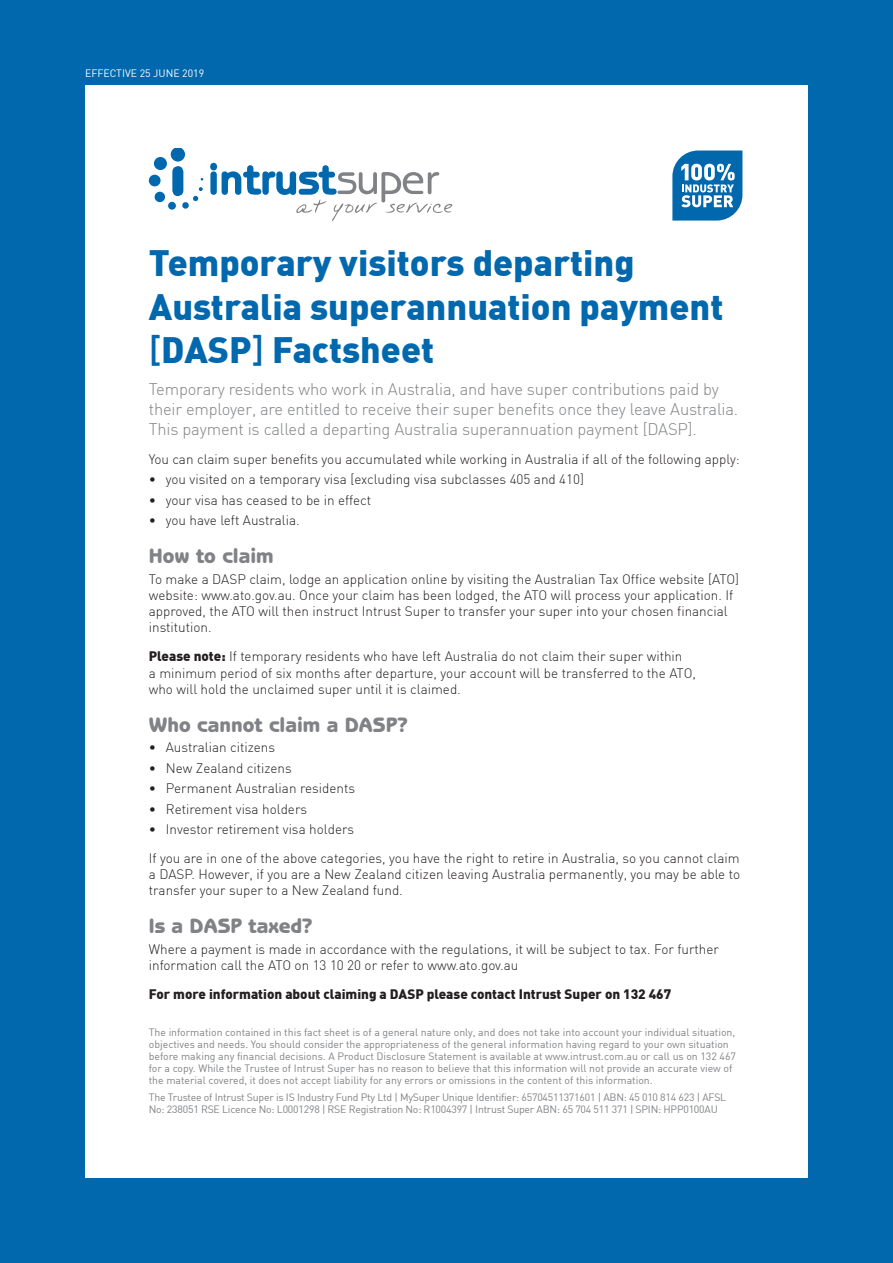
<style>
.page{position:relative;width:893px;height:1263px;background:#0168ae}
.page>*{position:absolute;margin:0;border:0;box-sizing:border-box;transform-origin:0 0}
.Headline_MED_Aqua{font:900 36px/43.2px "DIN";color:#0168ae}
.Subhead_Graphite{font:800 21px "Benguiat Gothic Std";color:#808285}
.Body_Copy_Light{font:300 16.5px/19.8px "DIN";letter-spacing:-.01em;color:#808285}
.Body_Copy_Light-2{font:300 13.5px/16.2px "DIN";color:#231f20}
.Bullet_Copy_Light{font:300 13.5px "DIN";color:#231f20}
.Body_Copy_Light-3{font:900 13.5px "DIN";color:#231f20}
.Legal_Copy{font:10.5px/12px "DIN";color:#808285}
.Legal_Copy-2{font:10.5px/12px "DIN";letter-spacing:-.02em;color:#808285}
.Legal_Copy-3{font:10.5px "DIN";color:#fff}
.s1{font-weight:500}
.s2{font-weight:900}
</style>
<div class="page">
<div style="left:85px;top:85px;width:723px;height:1093px;background:#fff"></div>
<svg style="left:210px;top:163px;width:242px;height:57px"></svg>
<svg style="left:171px;top:149px;width:14px;height:13px"></svg>
<div style="left:172px;top:166px;width:11px;height:30px;background:#0168ae;border-radius:6px"></div>
<div style="left:154px;top:157px;width:13px;height:13px;background:#0168ae;border-radius:50%"></div>
<div style="left:149px;top:175px;width:12px;height:11px;background:#0168ae;border-radius:50%"></div>
<div style="left:155px;top:192px;width:10px;height:10px;background:#0168ae;border-radius:50%"></div>
<div style="left:168px;top:202px;width:8px;height:8px;background:#0168ae;border-radius:50%"></div>
<div style="left:182px;top:202px;width:7px;height:7px;background:#0168ae;border-radius:50%"></div>
<svg style="left:193px;top:187px;width:10px;height:14px"></svg>
<svg style="left:672px;top:150px;width:71px;height:71px"></svg>
<p class="Legal_Copy-3" style="left:85px;top:66px;width:121px">EFFECTIVE 25 JUNE 2019</p>
<p class="Headline_MED_Aqua" style="left:149px;top:240px;width:576px">Temporary visitors departing<br>Australia superannuation payment <span class="s1">[</span>DASP<span class="s1">]</span> Factsheet</p>
<p class="Body_Copy_Light" style="left:149px;top:379px;width:591px">Temporary residents who work in Australia, and have super contributions paid by their employer, are entitled to receive their super benefits once they leave Australia.<br>This payment is called a departing Australia superannuation payment [DASP].</p>
<p class="Body_Copy_Light-2" style="left:149px;top:451px;width:592px">You can claim super benefits you accumulated while working in Australia if all of the following apply:</p>
<p class="Body_Copy_Light-2" style="left:149px;top:471px;width:437px">• you visited on a temporary visa [excluding visa subclasses 405 and 410]</p>
<p class="Body_Copy_Light-2" style="left:149px;top:492px;width:224px">• your visa has ceased to be in effect</p>
<p class="Body_Copy_Light-2" style="left:149px;top:512px;width:152px">• you have left Australia.</p>
<p class="Subhead_Graphite" style="left:149px;top:544px;width:126px">How to claim</p>
<p class="Body_Copy_Light-2" style="left:149px;top:571px;width:592px">To make a DASP claim, lodge an application online by visiting the Australian Tax Office website [ATO] website: www.ato.gov.au. Once your claim has been lodged, the ATO will process your application. If approved, the ATO will then instruct Intrust Super to transfer your super into your chosen financial institution.</p>
<p class="Body_Copy_Light-2" style="left:149px;top:648px;width:549px"><span class="s2">Please note:</span> If temporary residents who have left Australia do not claim their super within<br>a minimum period of six months after departure, your account will be transferred to the ATO, who will hold the unclaimed super until it is claimed.</p>
<p class="Subhead_Graphite" style="left:149px;top:712px;width:261px">Who cannot claim a DASP?</p>
<p class="Bullet_Copy_Light" style="left:149px;top:739px;width:128px">• Australian citizens</p>
<p class="Bullet_Copy_Light" style="left:149px;top:759px;width:144px">• New Zealand citizens</p>
<p class="Bullet_Copy_Light" style="left:149px;top:780px;width:208px">• Permanent Australian residents</p>
<p class="Bullet_Copy_Light" style="left:149px;top:800px;width:160px">• Retirement visa holders</p>
<p class="Bullet_Copy_Light" style="left:149px;top:821px;width:207px">• Investor retirement visa holders</p>
<p class="Body_Copy_Light-2" style="left:149px;top:850px;width:593px;text-align:justify">If you are in one of the above categories, you have the right to retire in Australia, so you cannot claim a DASP. However, if you are a New Zealand citizen leaving Australia permanently, you may be able to transfer your super to a New Zealand fund.</p>
<p class="Subhead_Graphite" style="left:149px;top:914px;width:165px">Is a DASP taxed?</p>
<p class="Body_Copy_Light-2" style="left:149px;top:941px;width:572px">Where a payment is made in accordance with the regulations, it will be subject to tax. For further information call the ATO on 13 10 20 or refer to www.ato.gov.au</p>
<p class="Body_Copy_Light-3" style="left:149px;top:985px;width:524px">For more information about claiming a DASP please contact Intrust Super on 132 467</p>
<p class="Legal_Copy" style="left:149px;top:1026px;width:589px">The information contained in this fact sheet is of a general nature only, and does not take into account your individual situation, objectives and needs. You should consider the appropriateness of the general information having regard to your own situation before making any financial decisions. A Product Disclosure Statement is available at www.intrust.com.au or call us on 132 467 for a copy. While the Trustee of Intrust Super has no reason to believe that this information will not provide an accurate view of the material covered, it does not accept liability for any errors or omissions in the content of this information.</p>
<p class="Legal_Copy-2" style="left:149px;top:1091px;width:579px">The Trustee of Intrust Super is IS Industry Fund Pty Ltd | MySuper Unique Identifier: 65704511371601 | ABN: 45 010 814 623 | AFSL<br>No: 238051 RSE Licence No: L0001298 | RSE Registration No: R1004397 | Intrust Super ABN: 65 704 511 371 | SPIN: HPP0100AU</p>
</div>
